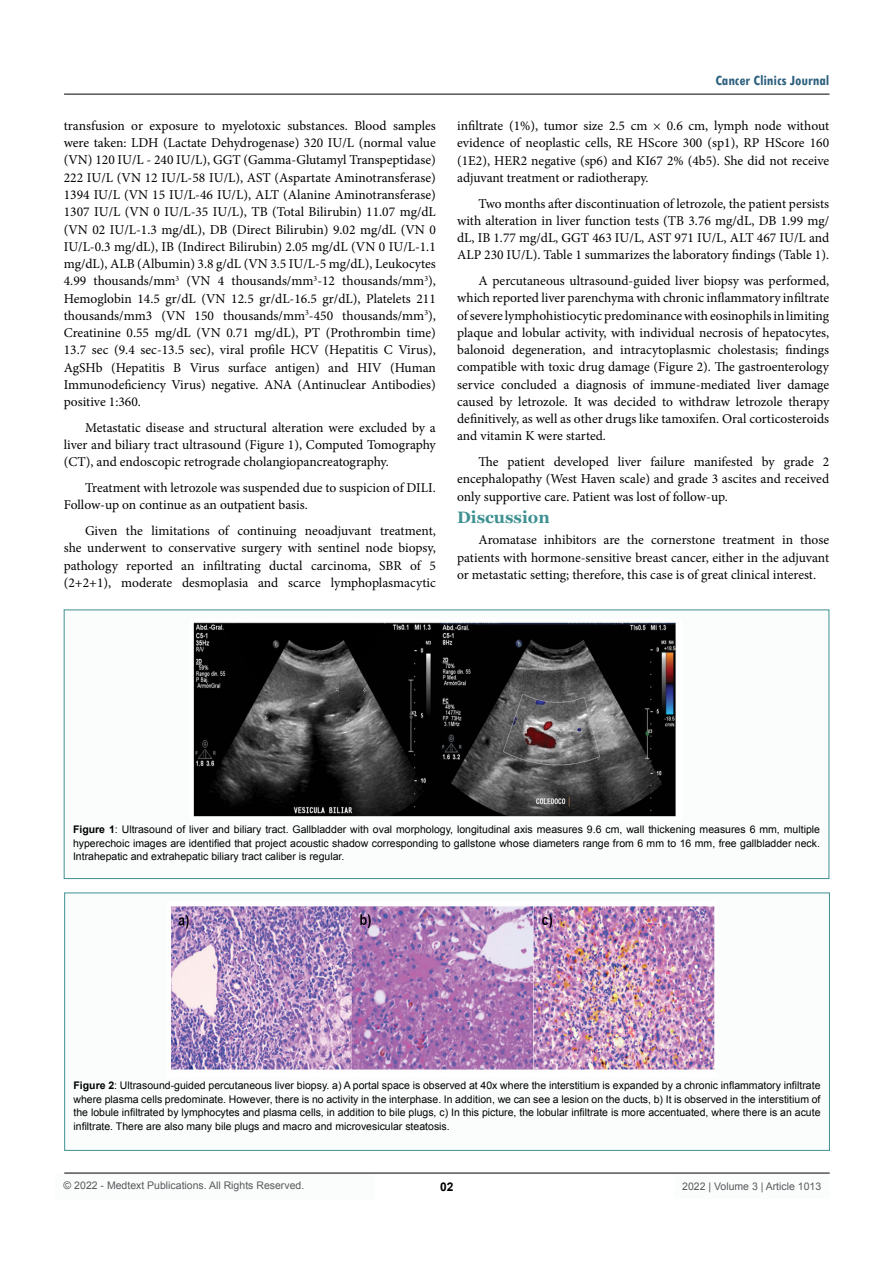
<style>
.page{position:relative;width:893px;height:1263px;background:#fff}
.page>*{position:absolute;margin:0;border:0;box-sizing:border-box;transform-origin:0 0}
.t1{font:700 16.5px "Georgia";color:#3f9191}
.t2{font:700 condensed 15px "Tw Cen";color:#2e617e}
.t3{font:13.5px/17.2px "Minion Pro";color:#000;text-align:justify}
.t4{font:700 12px "Arial";color:#000}
.t5{font:10.5px/13.5px "Arial";color:#000;text-align:justify}
.t6{font:10.5px "Arial";color:#58595b}
.s1{font-weight:700}
</style>
<div class="page">
<div style="left:55px;top:1173px;width:320px;height:26px;background:#fbfdfd"></div>
<hr style="left:64px;top:1173px;width:766px;height:1px;background:#000">
<hr style="left:64px;top:94px;width:765px;height:1px;background:#000">
<div style="left:674px;top:1174px;width:156px;height:25px;background:#fbfdfd"></div>
<div style="left:64px;top:610px;width:765px;height:268px;background:#fbfdfd"></div>
<img style="left:193px;top:622px;width:483px;height:195px">
<div style="left:65px;top:893px;width:764px;height:257px;background:#fbfdfd"></div>
<div style="left:64px;top:892px;width:766px;height:259px;border:1px solid #3f9191"></div>
<img style="left:171px;top:906px;width:544px;height:164px">
<p class="t3" style="left:64px;top:117px;width:374px">transfusion or exposure to myelotoxic substances. Blood samples were taken: LDH (Lactate Dehydrogenase) 320 IU/L (normal value (VN) 120 IU/L - 240 IU/L), GGT (Gamma-Glutamyl Transpeptidase)<br>222 IU/L (VN 12 IU/L-58 IU/L), AST (Aspartate Aminotransferase)<br>1394 IU/L (VN 15 IU/L-46 IU/L), ALT (Alanine Aminotransferase)<br>1307 IU/L (VN 0 IU/L-35 IU/L), TB (Total Bilirubin) 11.07 mg/dL (VN 02 IU/L-1.3 mg/dL), DB (Direct Bilirubin) 9.02 mg/dL (VN 0<br>IU/L-0.3 mg/dL), IB (Indirect Bilirubin) 2.05 mg/dL (VN 0 IU/L-1.1 mg/dL), ALB (Albumin) 3.8 g/dL (VN 3.5 IU/L-5 mg/dL), Leukocytes 4.99 thousands/mm<sup>3</sup> (VN 4 thousands/mm<sup>3</sup>-12 thousands/mm<sup>3</sup>), Hemoglobin 14.5 gr/dL (VN 12.5 gr/dL-16.5 gr/dL), Platelets 211 thousands/mm3 (VN 150 thousands/mm<sup>3</sup>-450 thousands/mm<sup>3</sup>), Creatinine 0.55 mg/dL (VN 0.71 mg/dL), PT (Prothrombin time)<br>13.7 sec (9.4 sec-13.5 sec), viral profile HCV (Hepatitis C Virus), AgSHb (Hepatitis B Virus surface antigen) and HIV (Human Immunodeficiency Virus) negative. ANA (Antinuclear Antibodies) positive 1:360.</p>
<p class="t3" style="left:64px;top:419px;width:374px;text-indent:21px">Metastatic disease and structural alteration were excluded by a liver and biliary tract ultrasound (Figure 1), Computed Tomography (CT), and endoscopic retrograde cholangiopancreatography.</p>
<p class="t3" style="left:64px;top:479px;width:374px;text-indent:21px">Treatment with letrozole was suspended due to suspicion of DILI.<br>Follow-up on continue as an outpatient basis.</p>
<p class="t3" style="left:64px;top:522px;width:374px;text-indent:21px">Given the limitations of continuing neoadjuvant treatment, she underwent to conservative surgery with sentinel node biopsy, pathology reported an infiltrating ductal carcinoma, SBR of 5 (2+2+1), moderate desmoplasia and scarce lymphoplasmacytic</p>
<p class="t2" style="left:715px;top:72px;width:115px">Cancer Clinics Journal</p>
<p class="t3" style="left:457px;top:117px;width:374px">infiltrate (1%), tumor size 2.5 cm × 0.6 cm, lymph node without evidence of neoplastic cells, RE HScore 300 (sp1), RP HScore 160 (1E2), HER2 negative (sp6) and KI67 2% (4b5). She did not receive adjuvant treatment or radiotherapy.</p>
<p class="t3" style="left:457px;top:195px;width:374px;text-indent:21px">Two months after discontinuation of letrozole, the patient persists with alteration in liver function tests (TB 3.76 mg/dL, DB 1.99 mg/ dL, IB 1.77 mg/dL, GGT 463 IU/L, AST 971 IU/L, ALT 467 IU/L and ALP 230 IU/L). Table 1 summarizes the laboratory findings (Table 1).</p>
<p class="t3" style="left:457px;top:272px;width:374px;text-indent:21px">A percutaneous ultrasound-guided liver biopsy was performed, which reported liver parenchyma with chronic inflammatory infiltrate of severe lymphohistiocytic predominance with eosinophils in limiting plaque and lobular activity, with individual necrosis of hepatocytes, balonoid degeneration, and intracytoplasmic cholestasis; findings compatible with toxic drug damage (Figure 2). The gastroenterology service concluded a diagnosis of immune-mediated liver damage caused by letrozole. It was decided to withdraw letrozole therapy definitively, as well as other drugs like tamoxifen. Oral corticosteroids and vitamin K were started.</p>
<p class="t3" style="left:457px;top:453px;width:374px;text-indent:21px">The patient developed liver failure manifested by grade 2 encephalopathy (West Haven scale) and grade 3 ascites and received only supportive care. Patient was lost of follow-up.</p>
<p class="t1" style="left:457px;top:506px;width:94px">Discussion</p>
<p class="t3" style="left:457px;top:531px;width:374px;text-indent:21px">Aromatase inhibitors are the cornerstone treatment in those patients with hormone-sensitive breast cancer, either in the adjuvant or metastatic setting; therefore, this case is of great clinical interest.</p>
<p class="t5" style="left:73px;top:823px;width:748px"><span class="s1">Figure 1</span>: Ultrasound of liver and biliary tract. Gallbladder with oval morphology, longitudinal axis measures 9.6 cm, wall thickening measures 6 mm, multiple hyperechoic images are identified that project acoustic shadow corresponding to gallstone whose diameters range from 6 mm to 16 mm, free gallbladder neck.<br>Intrahepatic and extrahepatic biliary tract caliber is regular.</p>
<p class="t5" style="left:74px;top:1079px;width:748px"><span class="s1">Figure 2</span>: Ultrasound-guided percutaneous liver biopsy. a) A portal space is observed at 40x where the interstitium is expanded by a chronic inflammatory infiltrate where plasma cells predominate. However, there is no activity in the interphase. In addition, we can see a lesion on the ducts, b) It is observed in the interstitium of the lobule infiltrated by lymphocytes and plasma cells, in addition to bile plugs, c) In this picture, the lobular infiltrate is more accentuated, where there is an acute infiltrate. There are also many bile plugs and macro and microvesicular steatosis.</p>
<p class="t6" style="left:64px;top:1179px;width:242px">© 2022 - Medtext Publications. All Rights Reserved.</p>
<p class="t4" style="left:440px;top:1178px;width:15px">02</p>
<p class="t6" style="left:682px;top:1180px;width:140px">2022 | Volume 3 | Article 1013</p>
</div>
